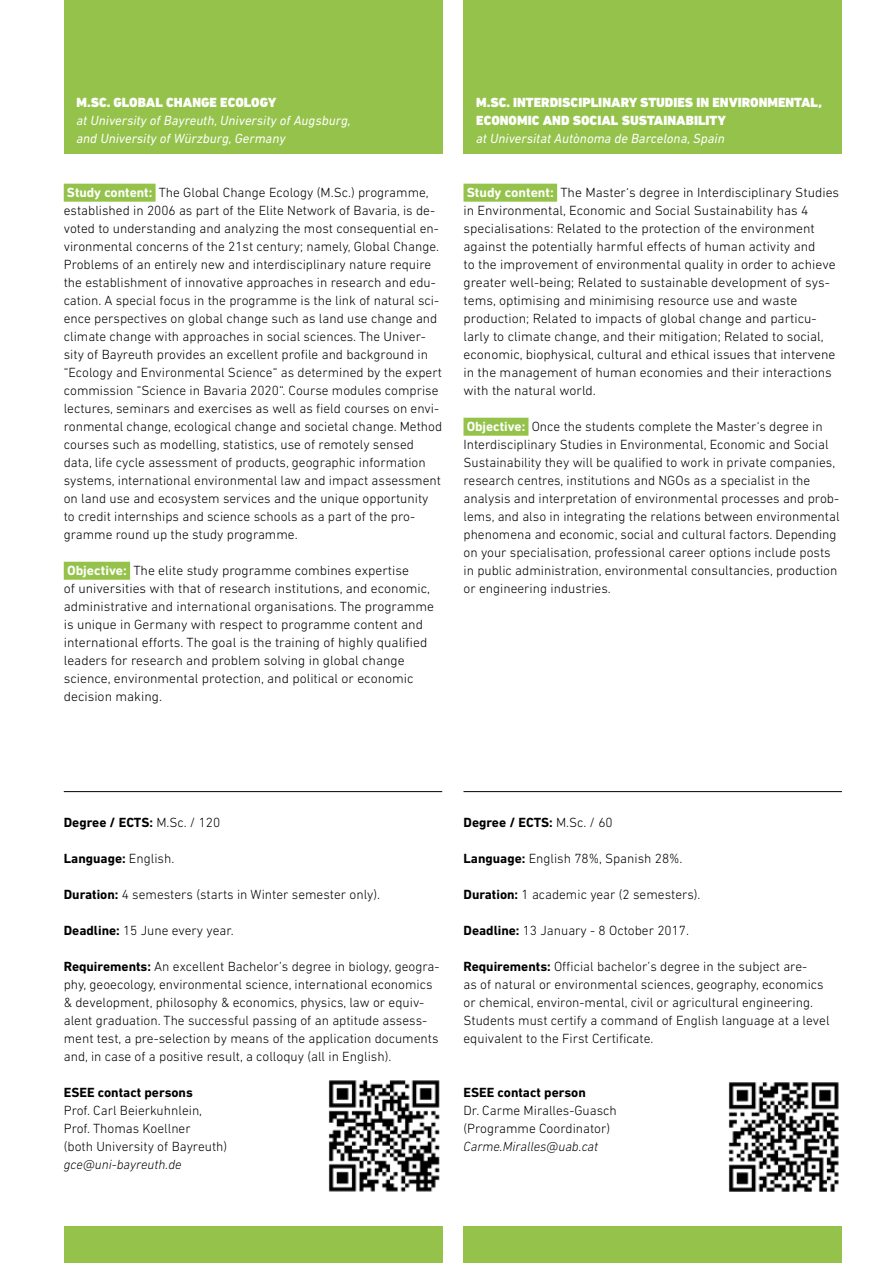
<style>
.page{position:relative;width:893px;height:1263px;background:#fff}
.page>*{position:absolute;margin:0;border:0;box-sizing:border-box;transform-origin:0 0}
.t1{font:300 13.5px/18px "DIN Next LT Pro";color:#000}
.t2{font:italic 13.5px/18px "DIN Next LT Pro";color:#fff}
.t3{font:900 13.5px/18px "DIN Next LT Pro";color:#fff}
.t4{font:700 13.5px "DIN Next LT Pro";color:#000}
.t5{font:italic 300 13.5px "DIN Next LT Pro";color:#000}
.s1{font-weight:700;color:#fff}
.s2{font-weight:300}
.s3{font-weight:700}
</style>
<div class="page">
<img style="left:328px;top:1080px;width:112px;height:112px">
<div style="left:64px;top:0;width:378px;height:153px;background:#94c24a"></div>
<div style="left:463px;top:0;width:379px;height:153px;background:#94c24a"></div>
<div style="left:64px;top:1226px;width:378px;height:37px;background:#94c24a"></div>
<div style="left:463px;top:1226px;width:379px;height:37px;background:#94c24a"></div>
<div style="left:64px;top:184px;width:92px;height:18px;background:#94c24a"></div>
<div style="left:64px;top:562px;width:66px;height:18px;background:#94c24a"></div>
<div style="left:463px;top:184px;width:94px;height:18px;background:#94c24a"></div>
<div style="left:463px;top:418px;width:65px;height:18px;background:#94c24a"></div>
<img style="left:728px;top:1082px;width:111px;height:110px">
<hr style="left:64px;top:791px;width:378px;height:1px;background:#000">
<hr style="left:463px;top:791px;width:379px;height:1px;background:#000">
<p class="t3" style="left:77px;top:94px;width:201px">M.SC. GLOBAL CHANGE ECOLOGY</p>
<p class="t2" style="left:77px;top:111px;width:276px">at University of Bayreuth, University of Augsburg, and University of Würzburg, Germany</p>
<p class="t1" style="left:64px;top:183px;width:380px"><span class="s1">Study content:</span> The Global Change Ecology (M.Sc.) programme, established in 2006 as part of the Elite Network of Bavaria, is de&shy;voted to understanding and analyzing the most consequential en&shy;vironmental concerns of the 21st century; namely, Global Change.<br>Problems of an entirely new and interdisciplinary nature require the establishment of innovative approaches in research and edu&shy;cation. A special focus in the programme is the link of natural sci&shy;ence perspectives on global change such as land use change and climate change with approaches in social sciences. The Univer&shy;sity of Bayreuth provides an excellent profile and background in “Ecology and Environmental Science“ as determined by the expert commission “Science in Bavaria 2020“. Course modules comprise lectures, seminars and exercises as well as field courses on envi&shy;ronmental change, ecological change and societal change. Method courses such as modelling, statistics, use of remotely sensed data, life cycle assessment of products, geographic information systems, international environmental law and impact assessment on land use and ecosystem services and the unique opportunity to credit internships and science schools as a part of the pro&shy;gramme round up the study programme.</p>
<p class="t1" style="left:64px;top:561px;width:372px"><span class="s1">Objective:</span> The elite study programme combines expertise<br>of universities with that of research institutions, and economic, administrative and international organisations. The programme is unique in Germany with respect to programme content and international efforts. The goal is the training of highly qualified leaders for research and problem solving in global change science, environmental protection, and political or economic decision making.</p>
<p class="t3" style="left:476px;top:94px;width:347px">M.SC. INTERDISCIPLINARY STUDIES IN ENVIRONMENTAL,<br>ECONOMIC AND SOCIAL SUSTAINABILITY</p>
<p class="t2" style="left:476px;top:129px;width:250px">at Universitat Autònoma de Barcelona, Spain</p>
<p class="t1" style="left:463px;top:183px;width:377px"><span class="s1">Study content:</span> The Master‘s degree in Interdisciplinary Studies in Environmental, Economic and Social Sustainability has 4 specialisations: Related to the protection of the environment against the potentially harmful effects of human activity and<br>to the improvement of environmental quality in order to achieve greater well-being; Related to sustainable development of sys&shy;tems, optimising and minimising resource use and waste production; Related to impacts of global change and particu&shy;larly to climate change, and their mitigation; Related to social, economic, biophysical, cultural and ethical issues that intervene in the management of human economies and their interactions with the natural world.</p>
<p class="t1" style="left:463px;top:417px;width:378px"><span class="s1">Objective:</span> Once the students complete the Master‘s degree in Interdisciplinary Studies in Environmental, Economic and Social Sustainability they will be qualified to work in private companies, research centres, institutions and NGOs as a specialist in the analysis and interpretation of environmental processes and prob&shy;lems, and also in integrating the relations between environmental phenomena and economic, social and cultural factors. Depending on your specialisation, professional career options include posts in public administration, environmental consultancies, production or engineering industries.</p>
<p class="t4" style="left:64px;top:815px;width:158px">Degree / ECTS: <span class="s2">M.Sc. / 120</span></p>
<p class="t4" style="left:64px;top:851px;width:112px">Language: <span class="s2">English.</span></p>
<p class="t1" style="left:64px;top:885px;width:318px"><span class="s3">Duration:</span> 4 semesters (starts in Winter semester only).</p>
<p class="t1" style="left:64px;top:921px;width:172px"><span class="s3">Deadline:</span> 15 June every year.</p>
<p class="t1" style="left:64px;top:957px;width:377px"><span class="s3">Requirements:</span> An excellent Bachelor’s degree in biology, geogra&shy;phy, geoecology, environmental science, international economics &amp; development, philosophy &amp; economics, physics, law or equiv&shy;alent graduation. The successful passing of an aptitude assess&shy;ment test, a pre-selection by means of the application documents and, in case of a positive result, a colloquy (all in English).</p>
<p class="t4" style="left:64px;top:1085px;width:131px">ESEE contact persons</p>
<p class="t1" style="left:64px;top:1101px;width:165px">Prof. Carl Beierkuhnlein,<br>Prof. Thomas Koellner<br>(both University of Bayreuth)</p>
<p class="t5" style="left:64px;top:1157px;width:119px">gce@uni-bayreuth.de</p>
<p class="t4" style="left:463px;top:815px;width:151px">Degree / ECTS: <span class="s2">M.Sc. / 60</span></p>
<p class="t1" style="left:463px;top:849px;width:221px"><span class="s3">Language:</span> English 78%, Spanish 28%.</p>
<p class="t1" style="left:463px;top:885px;width:239px"><span class="s3">Duration:</span> 1 academic year (2 semesters).</p>
<p class="t1" style="left:463px;top:921px;width:227px"><span class="s3">Deadline:</span> 13 January - 8 October 2017.</p>
<p class="t1" style="left:463px;top:957px;width:368px"><span class="s3">Requirements:</span> Official bachelor’s degree in the subject are-<br>as of natural or environmental sciences, geography, economics or chemical, environ-mental, civil or agricultural engineering.<br>Students must certify a command of English language at a level equivalent to the First Certificate.</p>
<p class="t4" style="left:463px;top:1085px;width:124px">ESEE contact person</p>
<p class="t1" style="left:463px;top:1101px;width:155px">Dr. Carme Miralles-Guasch (Programme Coordinator)</p>
<p class="t5" style="left:463px;top:1139px;width:136px">Carme.Miralles@uab.cat</p>
</div>
